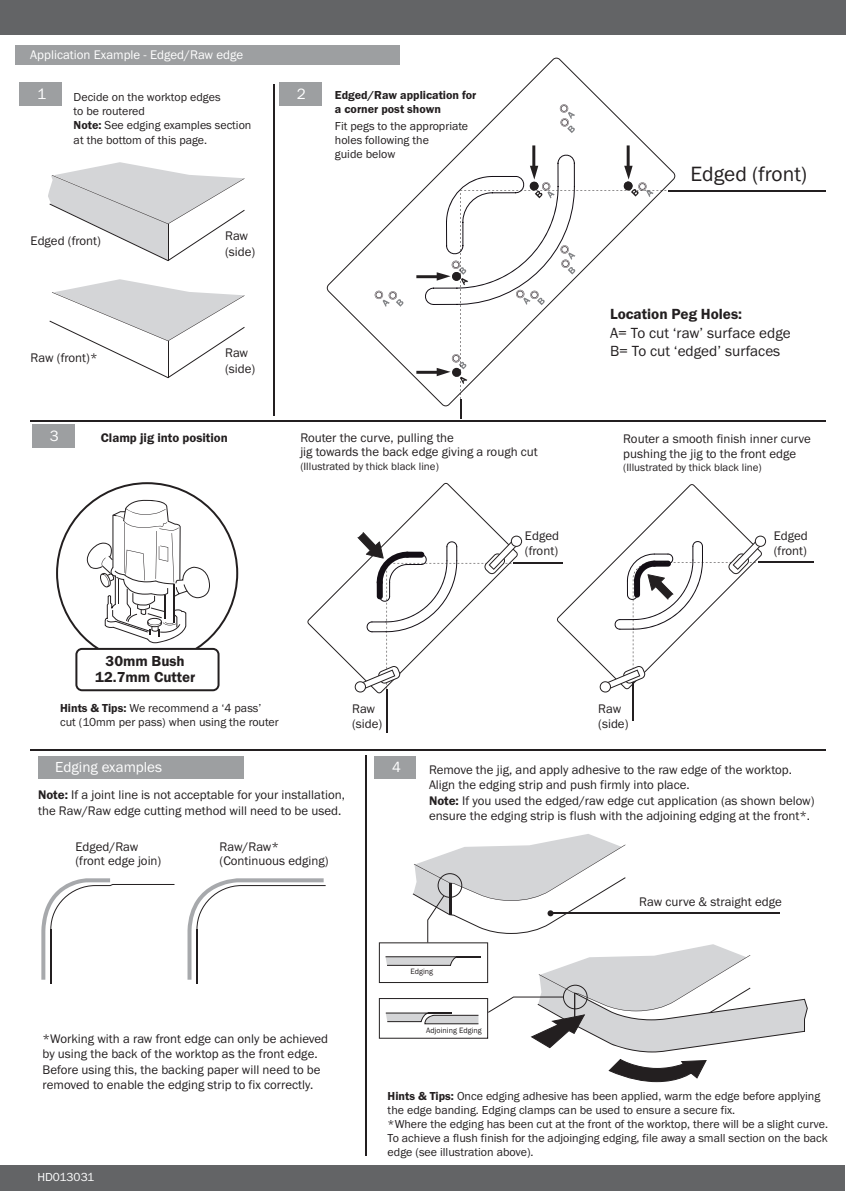
<style>
.page{position:relative;width:846px;height:1191px;background:#fff}
.page>*{position:absolute;margin:0;border:0;box-sizing:border-box;transform-origin:0 0}
.t1{font:21.4px "Franklin Gothic";color:#231f20}
.t2{font:15.4px "Franklin Gothic";color:#fff}
.t3{font:15.2px/18.2px "Franklin Gothic";color:#231f20}
.t4{font:600 15px/16.3px "Franklin Gothic";color:#231f20;text-align:center}
.t5{font:15px "Franklin Gothic";color:#fff}
.t6{font:12.9px/15.5px "Franklin Gothic";color:#231f20}
.t7{font:12.9px "Franklin Gothic";color:#fff}
.t8{font:600 12.9px "Franklin Gothic";color:#231f20}
.t9{font:12px/14.4px "Franklin Gothic";color:#231f20}
.t10{font:600 12px/14.4px "Franklin Gothic";color:#231f20}
.t11{font:12px "Franklin Gothic";color:#fff}
.t12{font:11px "Franklin Gothic";color:#231f20}
.t13{font:8px "Franklin Gothic";color:#231f20}
.s1{font-weight:600}
</style>
<div class="page">
<div style="left:0;top:0;width:845px;height:35px;background:#636466"></div>
<div style="left:0;top:1165px;width:844px;height:26px;background:#636466"></div>
<div style="left:15px;top:45px;width:385px;height:20px;background:#9d9fa1"></div>
<div style="left:19px;top:83px;width:42px;height:23px;background:#9d9fa1"></div>
<svg style="left:326px;top:58px;width:349px;height:348px"></svg>
<svg style="left:374px;top:291px;width:29px;height:16px"></svg>
<svg style="left:559px;top:104px;width:16px;height:29px"></svg>
<svg style="left:48px;top:162px;width:196px;height:99px"></svg>
<hr style="left:168px;top:224px;width:1px;height:37px;background:#231f20">
<svg style="left:49px;top:279px;width:195px;height:99px"></svg>
<hr style="left:168px;top:341px;width:1px;height:37px;background:#231f20">
<hr style="left:50px;top:929px;width:1px;height:55px;background:#231f20">
<div style="left:279px;top:83px;width:42px;height:23px;background:#9d9fa1"></div>
<hr style="left:668px;top:190px;width:157px;height:1px;background:#231f20">
<svg style="left:460px;top:190px;width:206px;height:209px"></svg>
<svg style="left:460px;top:399px;width:1px;height:19px"></svg>
<svg style="left:416px;top:354px;width:51px;height:30px"></svg>
<svg style="left:416px;top:145px;width:159px;height:160px"></svg>
<svg style="left:623px;top:145px;width:30px;height:52px"></svg>
<svg style="left:307px;top:483px;width:190px;height:210px"></svg>
<div style="left:32px;top:424px;width:42px;height:24px;background:#9d9fa1"></div>
<hr style="left:513px;top:563px;width:50px;height:1px;background:#231f20">
<hr style="left:386px;top:688px;width:1px;height:44px;background:#231f20">
<svg style="left:556px;top:484px;width:189px;height:179px"></svg>
<hr style="left:757px;top:562px;width:56px;height:1px;background:#231f20">
<hr style="left:632px;top:682px;width:1px;height:39px;background:#231f20">
<div style="left:38px;top:756px;width:205px;height:22px;background:#9d9fa1"></div>
<div style="left:374px;top:756px;width:42px;height:22px;background:#9d9fa1"></div>
<svg style="left:41px;top:878px;width:133px;height:101px"></svg>
<hr style="left:196px;top:929px;width:1px;height:55px;background:#231f20">
<svg style="left:187px;top:878px;width:138px;height:101px"></svg>
<svg style="left:56px;top:482px;width:182px;height:209px"></svg>
<hr style="left:274px;top:84px;width:1px;height:331px;background:#231f20">
<hr style="left:30px;top:421px;width:795px;height:1px;background:#231f20">
<hr style="left:30px;top:750px;width:795px;height:1px;background:#231f20">
<hr style="left:366px;top:755px;width:1px;height:400px;background:#231f20">
<svg style="left:354px;top:532px;width:168px;height:160px"></svg>
<svg style="left:599px;top:535px;width:166px;height:157px"></svg>
<svg style="left:378px;top:834px;width:429px;height:249px"></svg>
<p class="t7" style="left:30px;top:50px;width:214px">Application Example - Edged/Raw edge</p>
<p class="t2" style="left:37px;top:89px;width:11px">1</p>
<p class="t9" style="left:74px;top:90px;width:179px">Decide on the worktop edges<br>to be routered<br><span class="s1">Note:</span> See edging examples section at the bottom of this page.</p>
<p class="t6" style="left:31px;top:233px;width:72px">Edged (front)</p>
<p class="t6" style="left:225px;top:229px;width:32px">Raw (side)</p>
<p class="t6" style="left:31px;top:350px;width:68px">Raw (front)*</p>
<p class="t6" style="left:225px;top:346px;width:32px">Raw (side)</p>
<p class="t2" style="left:50px;top:431px;width:11px">3</p>
<p class="t8" style="left:101px;top:433px;width:128px">Clamp jig into position</p>
<p class="t2" style="left:297px;top:89px;width:11px">2</p>
<p class="t10" style="left:335px;top:88px;width:143px">Edged/Raw application for a corner post shown</p>
<p class="t9" style="left:335px;top:119px;width:135px">Fit pegs to the appropriate holes following the<br>guide below</p>
<p class="t6" style="left:300px;top:432px;width:239px;line-height:14px">Router the curve, pulling the<br>jig towards the back edge giving a rough cut</p>
<p class="t12" style="left:300px;top:463px;width:140px">(Illustrated by thick black line)</p>
<p class="t1" style="left:690px;top:166px;width:118px">Edged (front)</p>
<p class="t3" style="left:609px;top:306px;width:182px"><span class="s1">Location Peg Holes:<br></span>A= To cut ‘raw’ surface edge<br>B= To cut ‘edged’ surfaces</p>
<p class="t6" style="left:623px;top:431px;width:189px">Router a smooth finish inner curve pushing the jig to the front edge</p>
<p class="t12" style="left:623px;top:464px;width:140px">(Illustrated by thick black line)</p>
<p class="t6" style="left:524px;top:528px;width:36px">Edged (front)</p>
<p class="t6" style="left:773px;top:528px;width:36px">Edged (front)</p>
<p class="t4" style="left:95px;top:654px;width:102px">30mm Bush<br>12.7mm Cutter</p>
<p class="t9" style="left:60px;top:701px;width:220px;line-height:14px"><span class="s1">Hints &amp; Tips:</span> We recommend a ‘4 pass’ cut (10mm per pass) when using the router</p>
<p class="t6" style="left:352px;top:701px;width:32px">Raw (side)</p>
<p class="t6" style="left:598px;top:701px;width:32px">Raw (side)</p>
<p class="t5" style="left:55px;top:762px;width:108px">Edging examples</p>
<p class="t5" style="left:392px;top:762px;width:10px">4</p>
<p class="t6" style="left:38px;top:788px;width:308px"><span class="s1">Note:</span> If a joint line is not acceptable for your installation, the Raw/Raw edge cutting method will need to be used.</p>
<p class="t6" style="left:75px;top:841px;width:87px;line-height:14px">Edged/Raw (front edge join)</p>
<p class="t6" style="left:219px;top:841px;width:110px;line-height:14px">Raw/Raw* (Continuous edging)</p>
<p class="t6" style="left:429px;top:762px;width:387px">Remove the jig, and apply adhesive to the raw edge of the worktop.<br>Align the edging strip and push firmly into place.<br><span class="s1">Note:</span> If you used the edged/raw edge cut application (as shown below) ensure the edging strip is flush with the adjoining edging at the front*.</p>
<p class="t6" style="left:639px;top:894px;width:144px">Raw curve &amp; straight edge</p>
<p class="t13" style="left:410px;top:968px;width:24px">Edging</p>
<p class="t6" style="left:43px;top:1031px;width:287px">*Working with a raw front edge can only be achieved by using the back of the worktop as the front edge.<br>Before using this, the backing paper will need to be removed to enable the edging strip to fix correctly.</p>
<p class="t11" style="left:37px;top:1172px;width:58px">HD013031</p>
<p class="t13" style="left:426px;top:1027px;width:57px">Adjoining Edging</p>
<p class="t9" style="left:387px;top:1089px;width:442px;line-height:14px"><span class="s1">Hints &amp; Tips:</span> Once edging adhesive has been applied, warm the edge before applying the edge banding. Edging clamps can be used to ensure a secure fix.<br>*Where the edging has been cut at the front of the worktop, there will be a slight curve.<br>To achieve a flush finish for the adjoinging edging, file away a small section on the back edge (see illustration above).</p>
</div>
